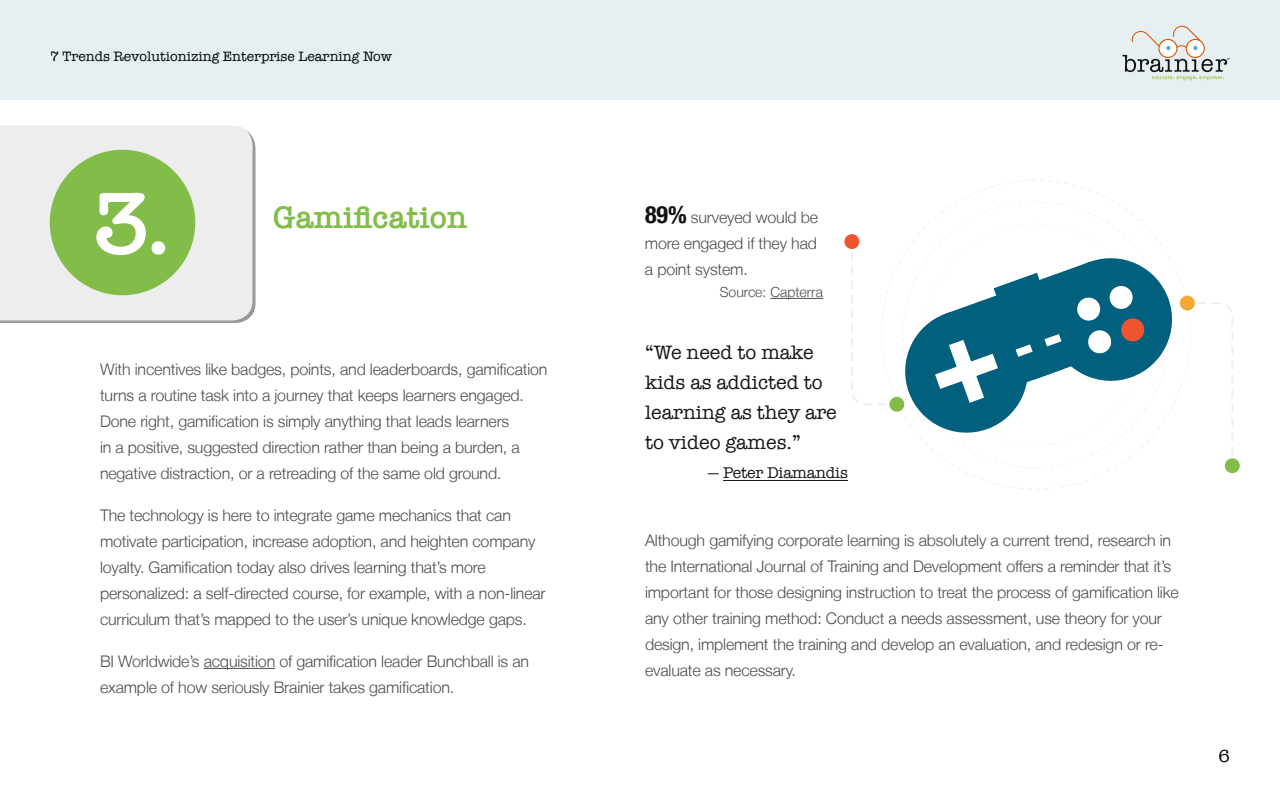
<style>
.page{position:relative;width:1280px;height:800px;background:#fff}
.page>*{position:absolute;margin:0;border:0;box-sizing:border-box;transform-origin:0 0}
.t1{font:600 90px "American Typewriter";color:#fff}
.t2{font:600 32px "American Typewriter";color:#82bc49}
.t3{font:20px/30px "American Typewriter";color:#181717}
.t4{font:18px "American Typewriter";color:#000}
.t5{font:300 16px/26px "Helvetica Neue LT";letter-spacing:-.01em;color:#4d4d4d}
.t6{font:16px "American Typewriter";letter-spacing:-.01em;color:#181717}
.t7{font:14px "American Typewriter";color:#000}
.t8{font:300 14px "Helvetica Neue LT";color:#4d4d4d}
.s1{font-family:"Helvetica Neue";font-weight:700;font-stretch:condensed;font-size:24px;color:#121111}
</style>
<div class="page">
<svg style="left:0;top:136px;width:256px;height:187px;background:#afafaf"></svg>
<div style="left:0;top:126px;width:252px;height:194px;background:#ededed"></div>
<div style="left:0;top:0;width:1280px;height:100px;background:#e6eff2"></div>
<svg style="left:1122px;top:26px;width:108px;height:54px"></svg>
<svg style="left:851px;top:241px;width:329px;height:199px"></svg>
<div style="left:844px;top:234px;width:15px;height:15px;background:#ee552e;border-radius:50%"></div>
<div style="left:889px;top:397px;width:15px;height:15px;background:#82bc49;border-radius:50%"></div>
<svg style="left:1186px;top:302px;width:47px;height:165px"></svg>
<div style="left:1225px;top:458px;width:15px;height:15px;background:#82bc49;border-radius:50%"></div>
<div style="left:1180px;top:296px;width:15px;height:15px;background:#f5a832;border-radius:50%"></div>
<div style="left:50px;top:150px;width:145px;height:145px;background:#82bc49;border-radius:50%"></div>
<hr style="left:723px;top:480px;width:125px;height:1px;background:#181717">
<hr style="left:204px;top:668px;width:71px;height:1px;background:#4d4d4d">
<hr style="left:770px;top:298px;width:53px;height:1px;background:#4d4d4d">
<p class="t7" style="left:50px;top:45px;width:343px">7 Trends Revolutionizing Enterprise Learning Now</p>
<h1 class="t1" style="left:93px;top:155px;width:79px">3.</h1>
<h2 class="t2" style="left:273px;top:193px;width:196px">Gamification</h2>
<p class="t5" style="left:100px;top:356px;width:449px">With incentives like badges, points, and leaderboards, gamification turns a routine task into a journey that keeps learners engaged.<br>Done right, gamification is simply anything that leads learners<br>in a positive, suggested direction rather than being a burden, a negative distraction, or a retreading of the same old ground.</p>
<p class="t5" style="left:100px;top:502px;width:447px">The technology is here to integrate game mechanics that can motivate participation, increase adoption, and heighten company loyalty. Gamification today also drives learning that’s more personalized: a self-directed course, for example, with a non-linear curriculum that’s mapped to the user’s unique knowledge gaps.</p>
<p class="t5" style="left:100px;top:648px;width:431px">BI Worldwide’s acquisition of gamification leader Bunchball is an example of how seriously Brainier takes gamification.</p>
<p class="t5" style="left:645px;top:204px;width:175px;text-align:justify"><span class="s1">89%</span> surveyed would be more engaged if they had a point system.</p>
<p class="t8" style="left:720px;top:283px;width:105px">Source: Capterra</p>
<p class="t3" style="left:645px;top:336px;width:193px">“We need to make kids as addicted to learning as they are to video games.”</p>
<p class="t6" style="left:707px;top:460px;width:142px">— Peter Diamandis</p>
<p class="t5" style="left:645px;top:527px;width:535px">Although gamifying corporate learning is absolutely a current trend, research in the International Journal of Training and Development offers a reminder that it’s important for those designing instruction to treat the process of gamification like any other training method: Conduct a needs assessment, use theory for your design, implement the training and develop an evaluation, and redesign or re&shy;evaluate as necessary.</p>
<p class="t4" style="left:1219px;top:743px;width:13px">6</p>
</div>
